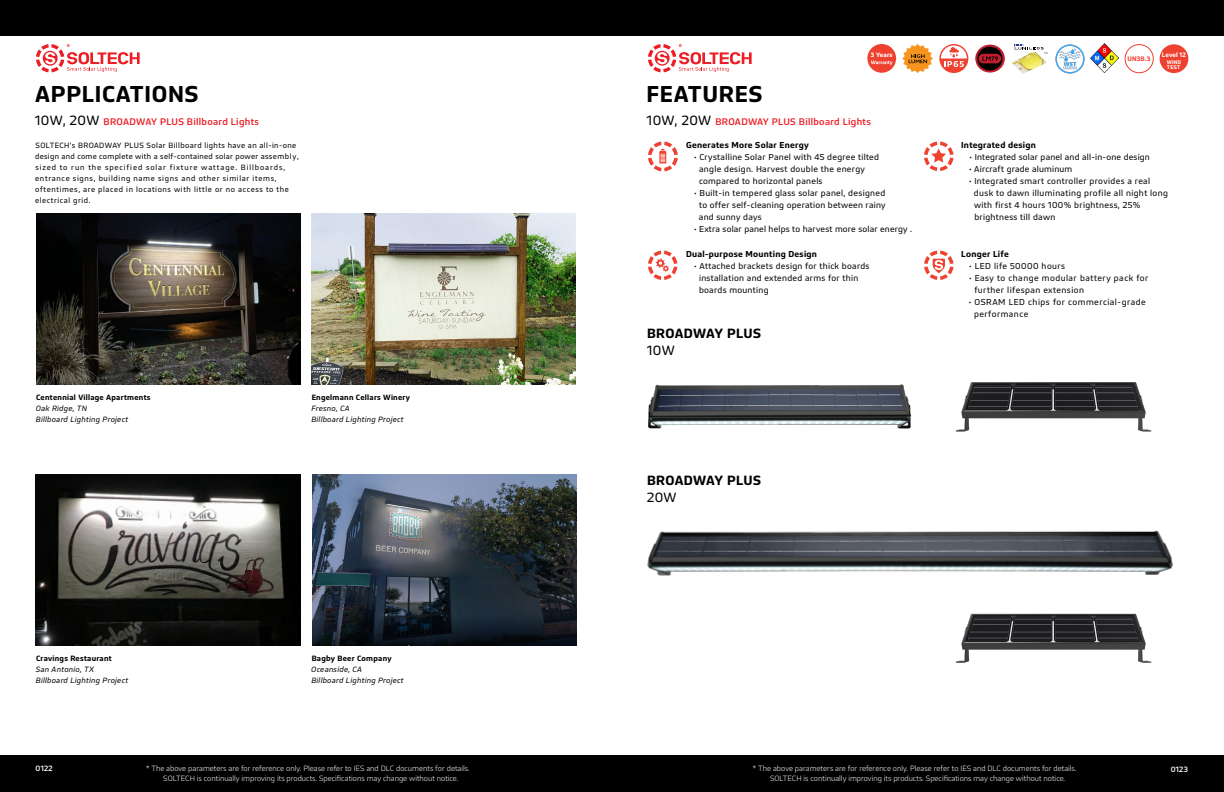
<style>
.page{position:relative;width:1224px;height:792px;background:#fff}
.page>*{position:absolute;margin:0;border:0;box-sizing:border-box;transform-origin:0 0}
.t1{font:600 24px "Bega";letter-spacing:.03em;color:#000}
.t2{font:600 14px "Bega";letter-spacing:.02em;color:#000}
.t3{font:14px "Bega";letter-spacing:.025em;color:#000}
.t4{font:500 10px "Bega";letter-spacing:.03em;color:#ed1d24}
.t5{font:9px/12px "Bega";letter-spacing:.03em;color:#000}
.t6{font:600 9px "Bega";letter-spacing:.03em;color:#000}
.t7{font:9px/12px "Bega";letter-spacing:.05em;color:#000}
.t8{font:9px/12px "Bega";letter-spacing:.055em;color:#000}
.t9{font:300 8px/9.6px "Bega";color:#fff}
.t10{font:8px/11px "Bega";letter-spacing:.07em;color:#000}
.t11{font:italic 8px/11px "Bega";letter-spacing:.03em;color:#000}
.t12{font:600 8px "Bega";letter-spacing:.03em;color:#000}
.t13{font:500 8px "Bega";letter-spacing:.03em;color:#fff}
.t14{font:600 6.9px "Bega";color:#ef4130}
.t15{font:600 6.6px "Bega";letter-spacing:.015em;color:#fff}
.t16{font:600 5.5px/5px "Bega";letter-spacing:.035em;color:#fff}
.s1{font-weight:400;font-size:14px;color:#000}
</style>
<div class="page">
<div style="left:0;top:755px;width:612px;height:37px;background:#000"></div>
<div style="left:612px;top:755px;width:612px;height:37px;background:#000"></div>
<div style="left:0;top:0;width:612px;height:36px;background:#000"></div>
<div style="left:612px;top:0;width:612px;height:36px;background:#000"></div>
<svg style="left:36px;top:44px;width:104px;height:28px"></svg>
<svg style="left:648px;top:44px;width:104px;height:28px"></svg>
<img style="left:36px;top:213px;width:265px;height:171px">
<img style="left:36px;top:474px;width:265px;height:171px">
<img style="left:312px;top:475px;width:264px;height:171px">
<img style="left:312px;top:213px;width:264px;height:171px">
<svg style="left:648px;top:142px;width:30px;height:29px"></svg>
<svg style="left:648px;top:251px;width:29px;height:29px"></svg>
<svg style="left:924px;top:251px;width:29px;height:29px"></svg>
<svg style="left:924px;top:142px;width:29px;height:29px"></svg>
<img style="left:647px;top:530px;width:526px;height:46px">
<img style="left:648px;top:384px;width:264px;height:45px">
<div style="left:867px;top:44px;width:29px;height:29px;background:#ef4130;border-radius:50%"></div>
<svg style="left:871px;top:61px;width:22px;height:4px"></svg>
<svg style="left:1012px;top:44px;width:35px;height:30px"></svg>
<svg style="left:902px;top:44px;width:31px;height:29px"></svg>
<svg style="left:975px;top:45px;width:30px;height:28px"></svg>
<svg style="left:977px;top:47px;width:25px;height:23px"></svg>
<div style="left:979px;top:54px;width:22px;height:9px;background:#be1e2d;border-radius:5px"></div>
<svg style="left:982px;top:56px;width:16px;height:5px"></svg>
<svg style="left:939px;top:44px;width:29px;height:29px"></svg>
<div style="left:1160px;top:44px;width:28px;height:29px;background:#ef4130;border-radius:50%"></div>
<div style="left:1125px;top:44px;width:29px;height:29px;border:1px solid #ef4130;border-radius:50%"></div>
<img style="left:1055px;top:44px;width:30px;height:30px">
<img style="left:1091px;top:44px;width:28px;height:28px">
<img style="left:955px;top:382px;width:197px;height:50px">
<img style="left:955px;top:613px;width:197px;height:50px">
<p class="t15" style="left:871px;top:51px;width:23px">3 Years</p>
<p class="t15" style="left:1162px;top:51px;width:26px">Level 12</p>
<p class="t16" style="left:1167px;top:60px;width:16px">WIND<br>TEST</p>
<p class="t14" style="left:1128px;top:55px;width:25px">UN38.3</p>
<h1 class="t1" style="left:35px;top:80px;width:165px">APPLICATIONS</h1>
<p class="t4" style="left:35px;top:116px;width:225px"><span class="s1">10W, 20W</span> BROADWAY PLUS Billboard Lights</p>
<p class="t10" style="left:35px;top:139px;width:265px">SOLTECH’s BROADWAY PLUS Solar Billboard lights have an all-in-one design and come complete with a self-contained solar power assembly, sized to run the specified solar fixture wattage. Billboards, entrance signs, building name signs and other similar items, oftentimes, are placed in locations with little or no access to the electrical grid.</p>
<h1 class="t1" style="left:647px;top:80px;width:117px">FEATURES</h1>
<p class="t4" style="left:647px;top:116px;width:225px"><span class="s1">10W, 20W</span> BROADWAY PLUS Billboard Lights</p>
<p class="t6" style="left:686px;top:140px;width:124px">Generates More Solar Energy</p>
<p class="t5" style="left:699px;top:151px;width:182px;text-indent:-5px">• Crystalline Solar Panel with 45 degree tilted angle design. Harvest double the energy compared to horizontal panels</p>
<p class="t5" style="left:699px;top:187px;width:188px;text-align:justify;text-indent:-5px">• Built-in tempered glass solar panel, designed to offer self-cleaning operation between rainy and sunny days</p>
<p class="t5" style="left:694px;top:223px;width:219px">• Extra solar panel helps to harvest more solar energy .</p>
<p class="t6" style="left:686px;top:249px;width:132px">Dual-purpose Mounting Design</p>
<p class="t5" style="left:699px;top:260px;width:172px;text-indent:-5px">• Attached brackets design for thick boards installation and extended arms for thin boards mounting</p>
<p class="t6" style="left:961px;top:140px;width:76px">Integrated design</p>
<p class="t5" style="left:970px;top:151px;width:182px">• Integrated solar panel and all-in-one design</p>
<p class="t5" style="left:969px;top:163px;width:105px">• Aircraft grade aluminum</p>
<p class="t5" style="left:974px;top:175px;width:195px;text-indent:-5px">• Integrated smart controller provides a real dusk to dawn illuminating profile all night long with first 4 hours 100% brightness, 25% brightness till dawn</p>
<p class="t6" style="left:961px;top:249px;width:49px">Longer Life</p>
<p class="t7" style="left:969px;top:260px;width:98px">• LED life 50000 hours</p>
<p class="t7" style="left:974px;top:272px;width:176px;text-indent:-5px">• Easy to change modular battery pack for further lifespan extension</p>
<p class="t8" style="left:974px;top:296px;width:173px;text-indent:-5px">• OSRAM LED chips for commercial-grade performance</p>
<h2 class="t2" style="left:647px;top:325px;width:115px">BROADWAY PLUS</h2>
<h2 class="t3" style="left:647px;top:342px;width:29px">10W</h2>
<p class="t12" style="left:36px;top:393px;width:116px">Centennial Village Apartments</p>
<p class="t11" style="left:36px;top:403px;width:94px">Oak Ridge, TN<br>Billboard Lighting Project</p>
<p class="t12" style="left:312px;top:393px;width:100px">Engelmann Cellars Winery</p>
<p class="t11" style="left:311px;top:403px;width:94px">Fresno, CA<br>Billboard Lighting Project</p>
<h2 class="t2" style="left:647px;top:472px;width:115px">BROADWAY PLUS</h2>
<h2 class="t3" style="left:647px;top:489px;width:31px">20W</h2>
<p class="t12" style="left:36px;top:654px;width:77px">Cravings Restaurant</p>
<p class="t11" style="left:36px;top:664px;width:94px">San Antonio, TX<br>Billboard Lighting Project</p>
<p class="t12" style="left:312px;top:654px;width:81px">Bagby Beer Company</p>
<p class="t11" style="left:311px;top:664px;width:94px">Oceanside, CA<br>Billboard Lighting Project</p>
<p class="t13" style="left:36px;top:764px;width:19px">0122</p>
<p class="t9" style="left:146px;top:764px;width:325px">* The above parameters are for reference only. Please refer to IES and DLC documents for details.</p>
<p class="t13" style="left:1171px;top:765px;width:19px">0123</p>
<p class="t9" style="left:163px;top:774px;width:297px">SOLTECH is continually improving its products. Specifications may change without notice.</p>
<p class="t9" style="left:770px;top:764px;width:308px;text-indent:-17px">* The above parameters are for reference only. Please refer to IES and DLC documents for details.<br>SOLTECH is continually improving its products. Specifications may change without notice.</p>
</div>
